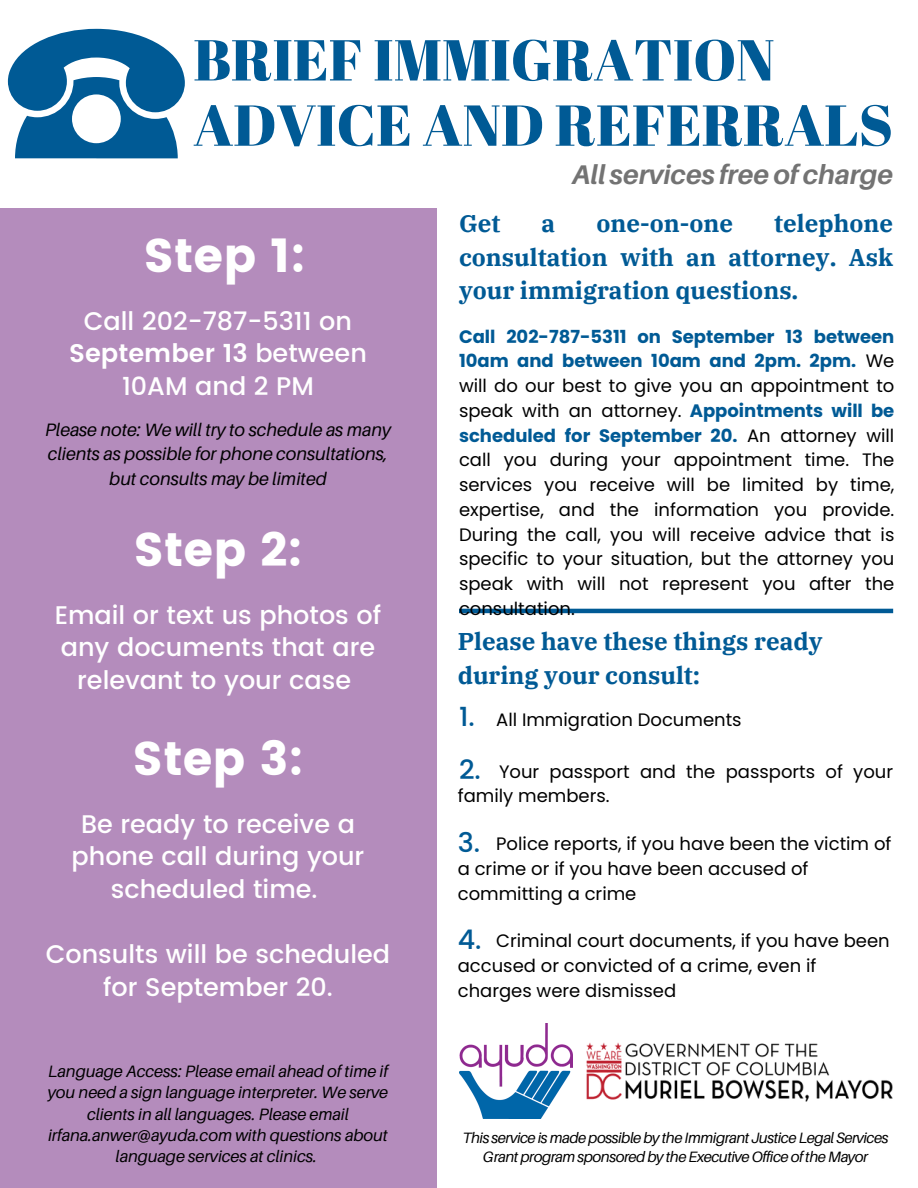
<style>
.page{position:relative;width:918px;height:1188px;background:#fff}
.page>*{position:absolute;margin:0;border:0;box-sizing:border-box;transform-origin:0 0}
.t1{font:57.6px "Abril Fatface";color:#005a95}
.t2{font:47.25px "Poppins";color:#fff}
.t3{font:italic 700 27px "Aileron";color:#737373}
.t4{font:500 27px "Poppins";color:#005a95}
.t5{font:500 25.5px/32.7px "Poppins";color:#fff;text-align:center}
.t6{font:700 24.15px/33.8px "IBM Plex Serif";color:#005a95;text-align:justify}
.t7{font:18px/24.8px "Poppins";color:#000}
.t8{font:italic 18px/24.8px "Aileron";color:#000;text-align:center}
.t9{font:italic 16.5px/21.3px "Aileron";color:#000;text-align:center}
.t10{font:italic 15px/19.2px "Aileron";letter-spacing:-.03em;color:#000;text-align:center}
.s1{font-weight:600}
.s2{font-weight:700;color:#005a95}
</style>
<div class="page">
<div style="left:0;top:208px;width:436px;height:980px;background:#b48cbc"></div>
<hr style="left:459px;top:609px;width:434px;height:4px;background:#005a95">
<img style="left:459px;top:1024px;width:114px;height:94px">
<img style="left:586px;top:1042px;width:307px;height:60px">
<svg style="left:8px;top:29px;width:177px;height:129px"></svg>
<p class="t1" style="left:193px;top:20px;width:583px">BRIEF IMMIGRATION</p>
<p class="t1" style="left:193px;top:85px;width:701px">ADVICE AND REFERRALS</p>
<p class="t3" style="left:572px;top:158px;width:323px">All services free of charge</p>
<p class="t6" style="left:459px;top:206px;width:43px">Get</p>
<p class="t6" style="left:542px;top:206px;width:15px">a</p>
<p class="t6" style="left:596px;top:206px;width:138px">one-on-one</p>
<p class="t6" style="left:459px;top:206px;width:436px;text-indent:315px">telephone consultation with an attorney. Ask your immigration questions.</p>
<p class="t2" style="left:143px;top:228px;width:164px">Step 1:</p>
<p class="t5" style="left:69px;top:305px;width:299px">Call 202-787-5311 on<br><span class="s1">September 13</span> between<br>10AM and 2 PM</p>
<p class="t8" style="left:45px;top:417px;width:347px">Please note: We will try to schedule as many clients as possible for phone consultations, but consults may be limited</p>
<p class="t7" style="left:459px;top:324px;width:437px;text-align:justify"><span class="s2">Call 202-787-5311 on September 13 between 10am and between 10am and 2pm. 2pm.</span> We will do our best to give you an appointment to speak with an attorney. <span class="s2">Appointments will be scheduled for September 20.</span> An attorney will call you during your appointment time. The services you receive will be limited by time, expertise, and the information you provide.<br>During the call, you will receive advice that is specific to your situation, but the attorney you speak with will not represent you after the consultation.</p>
<p class="t6" style="left:458px;top:624px;width:366px">Please have these things ready during your consult:</p>
<p class="t4" style="left:459px;top:701px;width:17px">1.</p>
<p class="t7" style="left:496px;top:708px;width:247px">All Immigration Documents</p>
<p class="t7" style="left:458px;top:759px;width:437px;text-indent:41px">Your passport and the passports of your family members.</p>
<p class="t2" style="left:133px;top:522px;width:171px">Step 2:</p>
<p class="t5" style="left:55px;top:598px;width:328px">Email or text us photos of any documents that are relevant to your case</p>
<p class="t2" style="left:133px;top:731px;width:172px">Step 3:</p>
<p class="t5" style="left:72px;top:808px;width:294px">Be ready to receive a phone call during your scheduled time.</p>
<p class="t4" style="left:459px;top:754px;width:23px">2.</p>
<p class="t4" style="left:458px;top:827px;width:24px">3.</p>
<p class="t7" style="left:458px;top:832px;width:435px;text-indent:38px">Police reports, if you have been the victim of a crime or if you have been accused of committing a crime</p>
<p class="t5" style="left:46px;top:938px;width:346px">Consults will be scheduled for September 20.</p>
<p class="t9" style="left:48px;top:1060px;width:342px">Language Access: Please email ahead of time if you need a sign language interpreter. We serve clients in all languages. Please email irfana.anwer@ayuda.com with questions about language services at clinics.</p>
<p class="t4" style="left:458px;top:924px;width:25px">4.</p>
<p class="t7" style="left:458px;top:929px;width:433px;text-indent:38px">Criminal court documents, if you have been accused or convicted of a crime, even if charges were dismissed</p>
<p class="t10" style="left:462px;top:1128px;width:428px">This service is made possible by the Immigrant Justice Legal Services<br>Grant program sponsored by the Executive Office of the Mayor</p>
</div>
